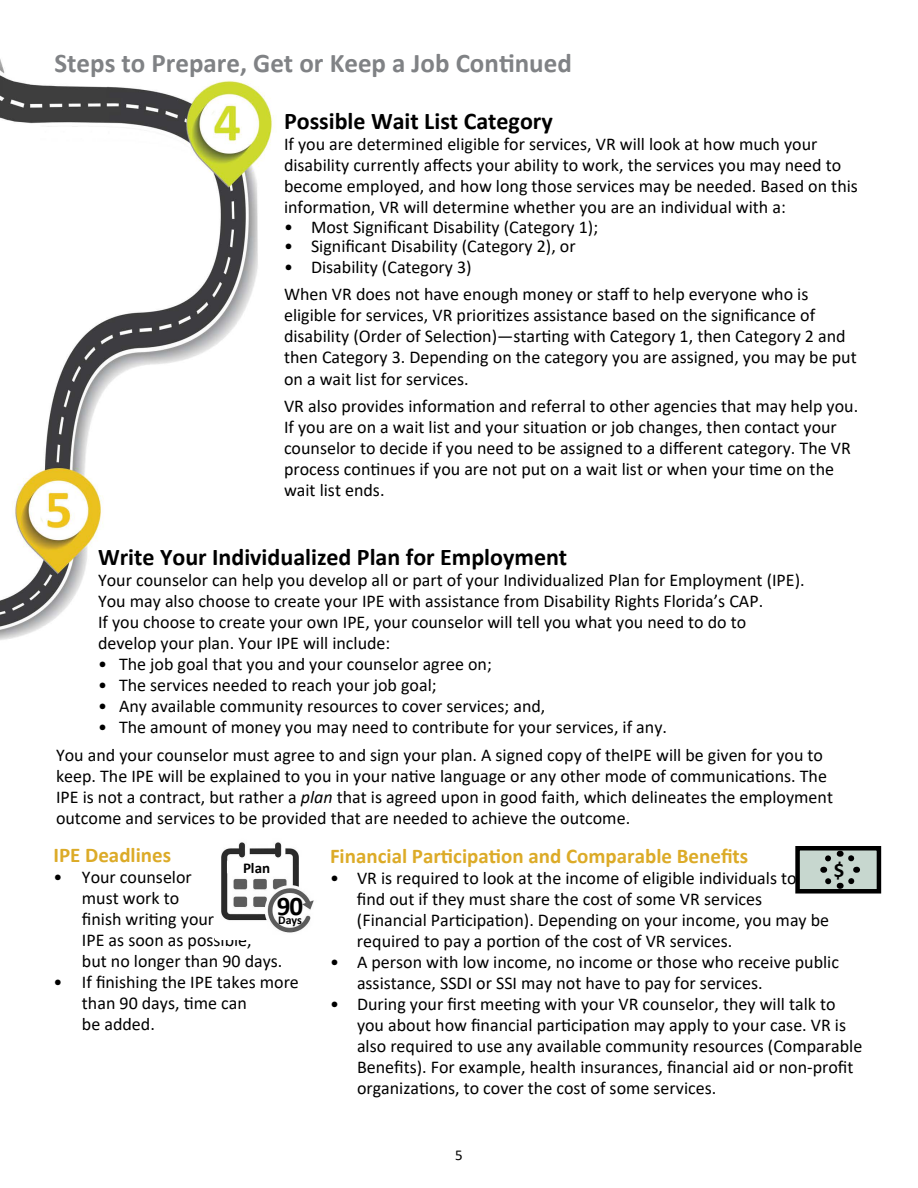
<style>
.page{position:relative;width:918px;height:1188px;background:#fff}
.page>*{position:absolute;margin:0;border:0;box-sizing:border-box;transform-origin:0 0}
.t1{font:700 27px "Calibri";color:#808285}
.Headline{font:700 27px "Calibri";color:#000}
.t2{font:700 24px "Calibri";color:#000}
.t3{font:700 21px "Calibri";color:#dcab28}
.t4{font:700 21px "Calibri";color:#000}
.Headline-2{font:18px/21px "Calibri";color:#000}
.Headline-3{font:700 15px "Calibri";color:#000}
.t5{font:15px "Calibri";color:#000}
.Headline-4{font:700 12px "Calibri";color:#000}
.s1{font-style:italic}
</style>
<div class="page">
<img style="left:0;top:59px;width:275px;height:581px">
<img style="left:221px;top:842px;width:93px;height:91px">
<div style="left:798px;top:848px;width:81px;height:43px;background:#c7d7cf"></div>
<div style="left:795px;top:846px;width:86px;height:48px;border:4px solid #000"></div>
<svg style="left:817px;top:847px;width:46px;height:45px"></svg>
<h2 class="t1" style="left:55px;top:44px;width:519px">Steps to Prepare, Get or Keep a Job Continued</h2>
<h3 class="t2" style="left:284px;top:104px;width:270px">Possible Wait List Category</h3>
<p class="Headline-2" style="left:284px;top:133px;width:575px">If you are determined eligible for services, VR will look at how much your disability currently affects your ability to work, the services you may need to become employed, and how long those services may be needed. Based on this information, VR will determine whether you are an individual with a:</p>
<p class="Headline-2" style="left:284px;top:216px;width:316px">• Most Significant Disability (Category 1);</p>
<p class="Headline-2" style="left:284px;top:235px;width:293px">• Significant Disability (Category 2), or</p>
<p class="Headline-2" style="left:284px;top:256px;width:189px">• Disability (Category 3)</p>
<p class="Headline-2" style="left:284px;top:284px;width:574px">When VR does not have enough money or staff to help everyone who is eligible for services, VR prioritizes assistance based on the significance of disability (Order of Selection)—starting with Category 1, then Category 2 and then Category 3. Depending on the category you are assigned, you may be put on a wait list for services.</p>
<p class="Headline-2" style="left:284px;top:395px;width:576px">VR also provides information and referral to other agencies that may help you.<br>If you are on a wait list and your situation or job changes, then contact your counselor to decide if you need to be assigned to a different category. The VR process continues if you are not put on a wait list or when your time on the wait list ends.</p>
<h3 class="t2" style="left:98px;top:540px;width:471px">Write Your Individualized Plan for Employment</h3>
<p class="Headline-2" style="left:98px;top:569px;width:708px">Your counselor can help you develop all or part of your Individualized Plan for Employment (IPE).<br>You may also choose to create your IPE with assistance from Disability Rights Florida’s CAP.<br>If you choose to create your own IPE, your counselor will tell you what you need to do to develop your plan. Your IPE will include:</p>
<p class="Headline-2" style="left:98px;top:653px;width:395px">• The job goal that you and your counselor agree on;</p>
<p class="Headline-2" style="left:98px;top:674px;width:340px">• The services needed to reach your job goal;</p>
<p class="Headline-2" style="left:98px;top:695px;width:449px">• Any available community resources to cover services; and,</p>
<p class="Headline-2" style="left:98px;top:716px;width:571px">• The amount of money you may need to contribute for your services, if any.</p>
<p class="Headline-2" style="left:56px;top:744px;width:779px">You and your counselor must agree to and sign your plan. A signed copy of theIPE will be given for you to keep. The IPE will be explained to you in your native language or any other mode of communications. The IPE is not a contract, but rather a <span class="s1">plan</span> that is agreed upon in good faith, which delineates the employment outcome and services to be provided that are needed to achieve the outcome.</p>
<h4 class="t3" style="left:53px;top:841px;width:119px">IPE Deadlines</h4>
<p class="Headline-2" style="left:82px;top:866px;width:202px;text-indent:-28px">• Your counselor<br>must work to<br>finish writing your<br>IPE as soon as possible,<br>but no longer than 90 days.</p>
<p class="Headline-2" style="left:82px;top:971px;width:219px;text-indent:-28px">• If finishing the IPE takes more than 90 days, time can<br>be added.</p>
<h3 class="t3" style="left:330px;top:842px;width:420px">Financial Participation and Comparable Benefits</h3>
<p class="Headline-2" style="left:357px;top:867px;width:474px;text-indent:-27px">• VR is required to look at the income of eligible individuals to find out if they must share the cost of some VR services (Financial Participation). Depending on your income, you may be required to pay a portion of the cost of VR services.</p>
<p class="Headline-2" style="left:357px;top:951px;width:484px;text-indent:-27px">• A person with low income, no income or those who receive public assistance, SSDI or SSI may not have to pay for services.</p>
<p class="Headline-2" style="left:357px;top:993px;width:507px;text-indent:-27px">• During your first meeting with your VR counselor, they will talk to you about how financial participation may apply to your case. VR is also required to use any available community resources (Comparable Benefits). For example, health insurances, financial aid or non-profit organizations, to cover the cost of some services.</p>
<p class="t4" style="left:834px;top:855px;width:12px">$</p>
<p class="Headline-3" style="left:243px;top:857px;width:29px">Plan</p>
<p class="Headline" style="left:277px;top:887px;width:28px">90</p>
<p class="Headline-4" style="left:278px;top:911px;width:25px">Days</p>
<p class="t5" style="left:455px;top:1145px;width:9px">5</p>
</div>
